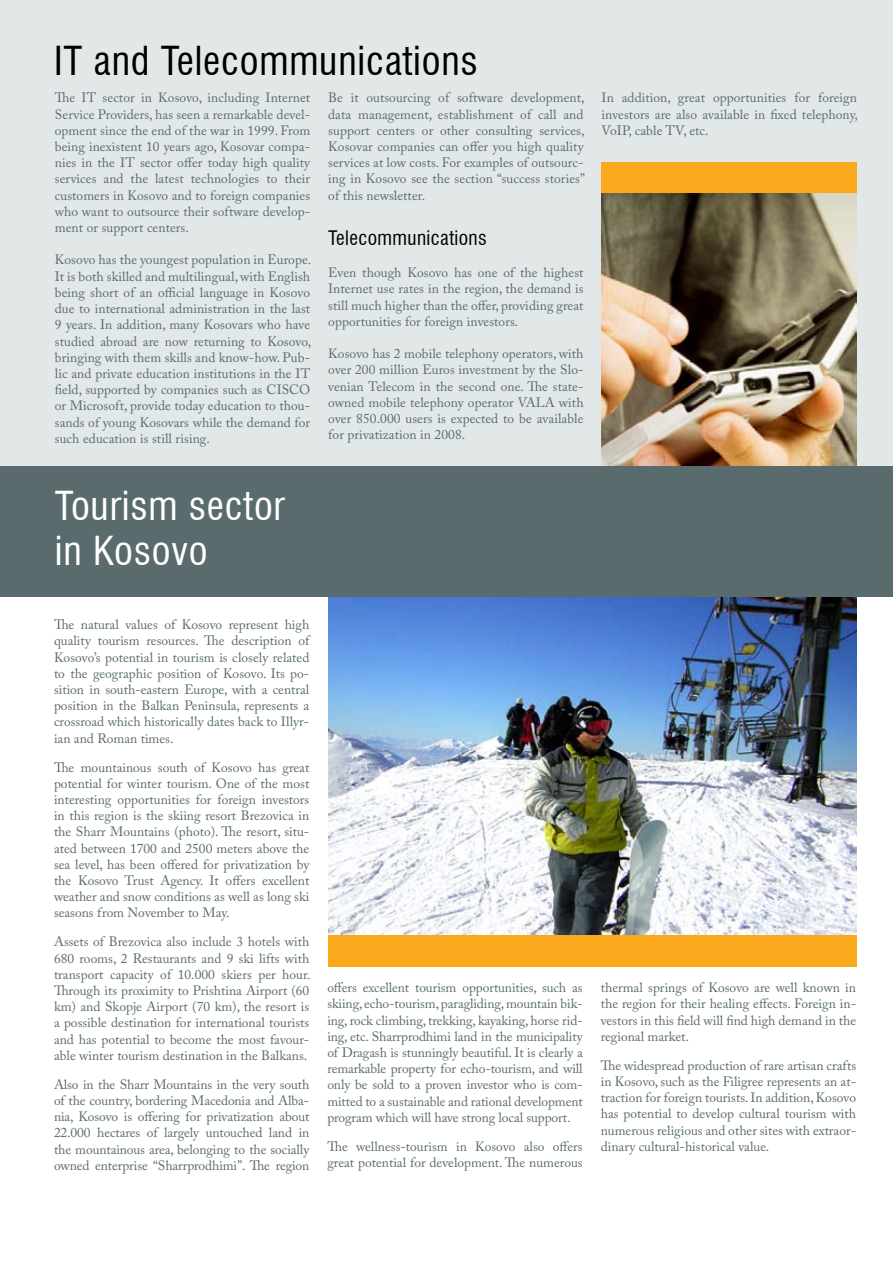
<style>
.page{position:relative;width:893px;height:1263px;background:#fff}
.page>*{position:absolute;margin:0;border:0;box-sizing:border-box;transform-origin:0 0}
.t1{font:condensed 39px "Swiss 721 BT";letter-spacing:.02em;color:#000}
.t2{font:condensed 39px/45px "Swiss 721 BT";letter-spacing:.02em;color:#fff}
.t3{font:condensed 19.5px "Swiss 721 BT";letter-spacing:.02em;color:#000}
.t4{font:13.5px/16.2px "Adobe Caslon Pro";color:#5a6b6d;text-align:justify}
</style>
<div class="page">
<img style="left:328px;top:597px;width:528px;height:338px">
<div style="left:328px;top:935px;width:528px;height:32px;background:#faa81c"></div>
<div style="left:0;top:0;width:893px;height:568px;background:#e2e7e8"></div>
<img style="left:602px;top:193px;width:255px;height:273px">
<div style="left:0;top:466px;width:893px;height:131px;background:#5a6b6d"></div>
<div style="left:602px;top:162px;width:255px;height:31px;background:#faa81c"></div>
<h1 class="t1" style="left:54px;top:37px;width:425px">IT and Telecommunications</h1>
<p class="t4" style="left:55px;top:90px;width:257px">The IT sector in Kosovo, including Internet Service Providers, has seen a remarkable devel&shy;opment since the end of the war in 1999. From being inexistent 10 years ago, Kosovar compa&shy;nies in the IT sector offer today high quality services and the latest technologies to their customers in Kosovo and to foreign companies who want to outsource their software develop&shy;ment or support centers.</p>
<p class="t4" style="left:55px;top:252px;width:258px">Kosovo has the youngest population in Europe.<br>It is both skilled and multilingual, with English being short of an official language in Kosovo due to international administration in the last 9 years. In addition, many Kosovars who have studied abroad are now returning to Kosovo, bringing with them skills and know-how. Pub&shy;lic and private education institutions in the IT field, supported by companies such as CISCO or Microsoft, provide today education to thou&shy;sands of young Kosovars while the demand for such education is still rising.</p>
<p class="t4" style="left:328px;top:90px;width:258px">Be it outsourcing of software development, data management, establishment of call and support centers or other consulting services, Kosovar companies can offer you high quality services at low costs. For examples of outsourc&shy;ing in Kosovo see the section “success stories” of this newsletter.</p>
<h2 class="t3" style="left:328px;top:226px;width:160px">Telecommunications</h2>
<p class="t4" style="left:328px;top:264px;width:257px">Even though Kosovo has one of the highest Internet use rates in the region, the demand is still much higher than the offer, providing great opportunities for foreign investors.</p>
<p class="t4" style="left:328px;top:345px;width:257px">Kosovo has 2 mobile telephony operators, with over 200 million Euros investment by the Slo&shy;venian Telecom in the second one. The state&shy;owned mobile telephony operator VALA with over 850.000 users is expected to be available for privatization in 2008.</p>
<p class="t4" style="left:602px;top:90px;width:258px">In addition, great opportunities for foreign investors are also available in fixed telephony, VoIP, cable TV, etc.</p>
<h1 class="t2" style="left:55px;top:483px;width:232px">Tourism sector in Kosovo</h1>
<p class="t4" style="left:54px;top:616px;width:257px">The natural values of Kosovo represent high quality tourism resources. The description of Kosovo’s potential in tourism is closely related to the geographic position of Kosovo. Its po&shy;sition in south-eastern Europe, with a central position in the Balkan Peninsula, represents a crossroad which historically dates back to Illyr&shy;ian and Roman times.</p>
<p class="t4" style="left:54px;top:759px;width:257px">The mountainous south of Kosovo has great potential for winter tourism. One of the most interesting opportunities for foreign investors in this region is the skiing resort Brezovica in the Sharr Mountains (photo). The resort, situ&shy;ated between 1700 and 2500 meters above the sea level, has been offered for privatization by the Kosovo Trust Agency. It offers excellent weather and snow conditions as well as long ski seasons from November to May.</p>
<p class="t4" style="left:54px;top:933px;width:258px">Assets of Brezovica also include 3 hotels with 680 rooms, 2 Restaurants and 9 ski lifts with transport capacity of 10.000 skiers per hour.<br>Through its proximity to Prishtina Airport (60 km) and Skopje Airport (70 km), the resort is a possible destination for international tourists and has potential to become the most favour&shy;able winter tourism destination in the Balkans.</p>
<p class="t4" style="left:54px;top:1076px;width:257px">Also in the Sharr Mountains in the very south of the country, bordering Macedonia and Alba&shy;nia, Kosovo is offering for privatization about 22.000 hectares of largely untouched land in the mountainous area, belonging to the socially owned enterprise “Sharrprodhimi”. The region</p>
<p class="t4" style="left:327px;top:979px;width:257px">offers excellent tourism opportunities, such as skiing, echo-tourism, paragliding, mountain bik&shy;ing, rock climbing, trekking, kayaking, horse rid&shy;ing, etc. Sharrprodhimi land in the municipality of Dragash is stunningly beautiful. It is clearly a remarkable property for echo-tourism, and will only be sold to a proven investor who is com&shy;mitted to a sustainable and rational development program which will have strong local support.</p>
<p class="t4" style="left:327px;top:1138px;width:257px">The wellness-tourism in Kosovo also offers great potential for development. The numerous</p>
<p class="t4" style="left:601px;top:979px;width:257px">thermal springs of Kosovo are well known in the region for their healing effects. Foreign in&shy;vestors in this field will find high demand in the regional market.</p>
<p class="t4" style="left:601px;top:1057px;width:257px">The widespread production of rare artisan crafts in Kosovo, such as the Filigree represents an at&shy;traction for foreign tourists. In addition, Kosovo has potential to develop cultural tourism with numerous religious and other sites with extraor&shy;dinary cultural-historical value.</p>
</div>
